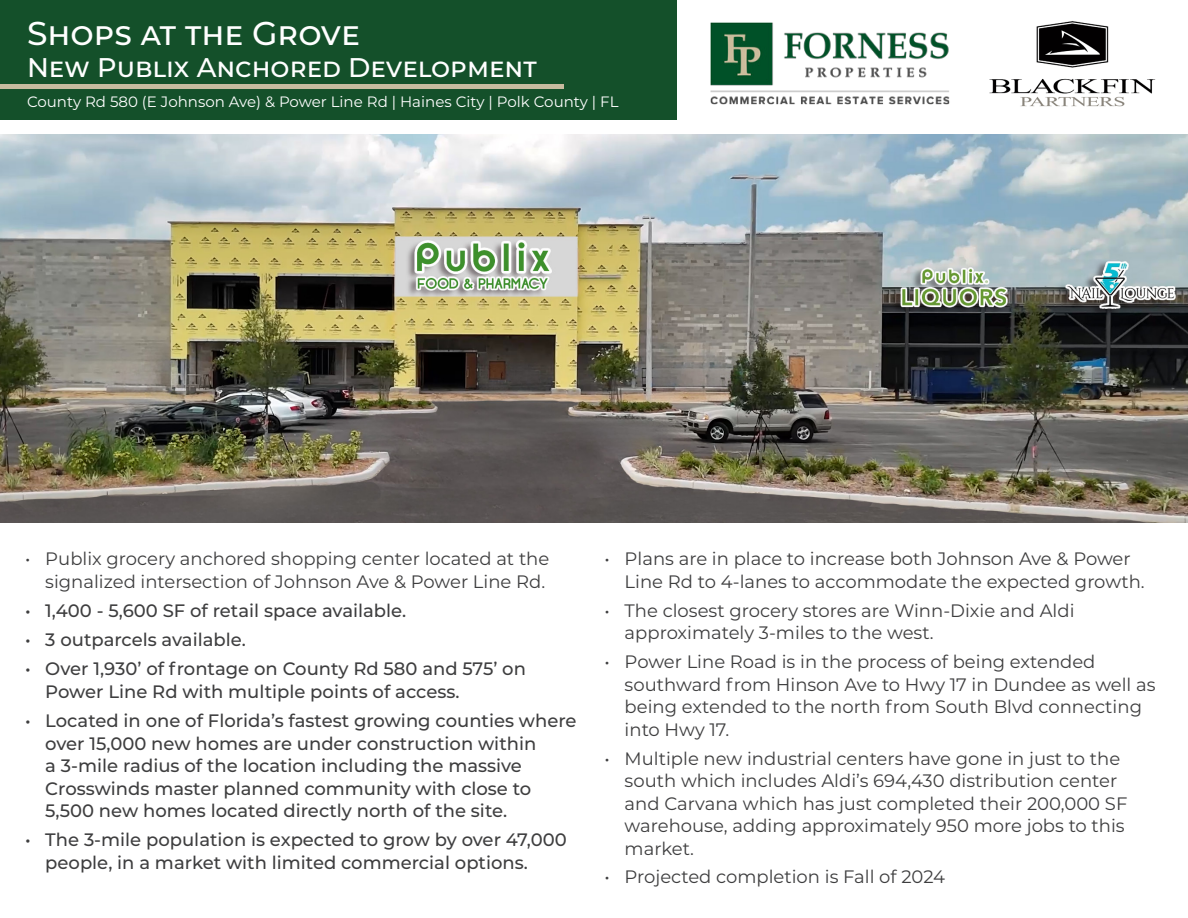
<style>
.page{position:relative;width:1188px;height:918px;background:#fff}
.page>*{position:absolute;margin:0;border:0;box-sizing:border-box;transform-origin:0 0}
.t1{font:500 33px "Montserrat";color:#fff}
.t2{font:500 27px "Montserrat";color:#fff}
.t3{font:18px/22.5px "Montserrat";color:#3e3e3f}
.t4{font:500 18px/22.5px "Montserrat";color:#3e3e3f}
.t5{font:15px "Montserrat";color:#fff}
</style>
<div class="page">
<div style="left:0;top:0;width:676px;height:120px;background:#14502a"></div>
<div style="left:0;top:84px;width:564px;height:5px;background:#c7bb9f"></div>
<img style="left:989px;top:21px;width:167px;height:86px">
<img style="left:710px;top:22px;width:240px;height:83px">
<img style="left:0;top:134px;width:1188px;height:388px">
<p class="t1" style="left:27px;top:10px;width:335px">Shops at the Grove</p>
<p class="t2" style="left:27px;top:49px;width:511px">New Publix Anchored Development</p>
<p class="t5" style="left:27px;top:91px;width:593px">County Rd 580 (E Johnson Ave) &amp; Power Line Rd | Haines City | Polk County | FL</p>
<p class="t3" style="left:25px;top:547px;width:526px;text-align:right">• Publix grocery anchored shopping center located at the signalized intersection of Johnson Ave &amp; Power Line Rd.</p>
<p class="t4" style="left:25px;top:599px;width:383px">• 1,400 - 5,600 SF of retail space available.</p>
<p class="t4" style="left:25px;top:628px;width:222px">• 3 outparcels available.</p>
<p class="t4" style="left:45px;top:657px;width:482px;text-indent:-20px">• Over 1,930’ of frontage on County Rd 580 and 575’ on<br>Power Line Rd with multiple points of access.</p>
<p class="t4" style="left:45px;top:709px;width:533px;text-indent:-20px">• Located in one of Florida’s fastest growing counties where over 15,000 new homes are under construction within<br>a 3-mile radius of the location including the massive Crosswinds master planned community with close to 5,500 new homes located directly north of the site.</p>
<p class="t4" style="left:45px;top:828px;width:523px;text-indent:-20px">• The 3-mile population is expected to grow by over 47,000 people, in a market with limited commercial options.</p>
<p class="t3" style="left:625px;top:547px;width:522px;text-indent:-20px">• Plans are in place to increase both Johnson Ave &amp; Power<br>Line Rd to 4-lanes to accommodate the expected growth.</p>
<p class="t3" style="left:625px;top:598px;width:451px;text-indent:-20px">• The closest grocery stores are Winn-Dixie and Aldi approximately 3-miles to the west.</p>
<p class="t3" style="left:625px;top:650px;width:532px;text-indent:-20px">• Power Line Road is in the process of being extended southward from Hinson Ave to Hwy 17 in Dundee as well as being extended to the north from South Blvd connecting into Hwy 17.</p>
<p class="t3" style="left:625px;top:746px;width:504px;text-indent:-20px">• Multiple new industrial centers have gone in just to the south which includes Aldi’s 694,430 distribution center and Carvana which has just completed their 200,000 SF warehouse, adding approximately 950 more jobs to this market.</p>
<p class="t3" style="left:604px;top:864px;width:342px">• Projected completion is Fall of 2024</p>
</div>
